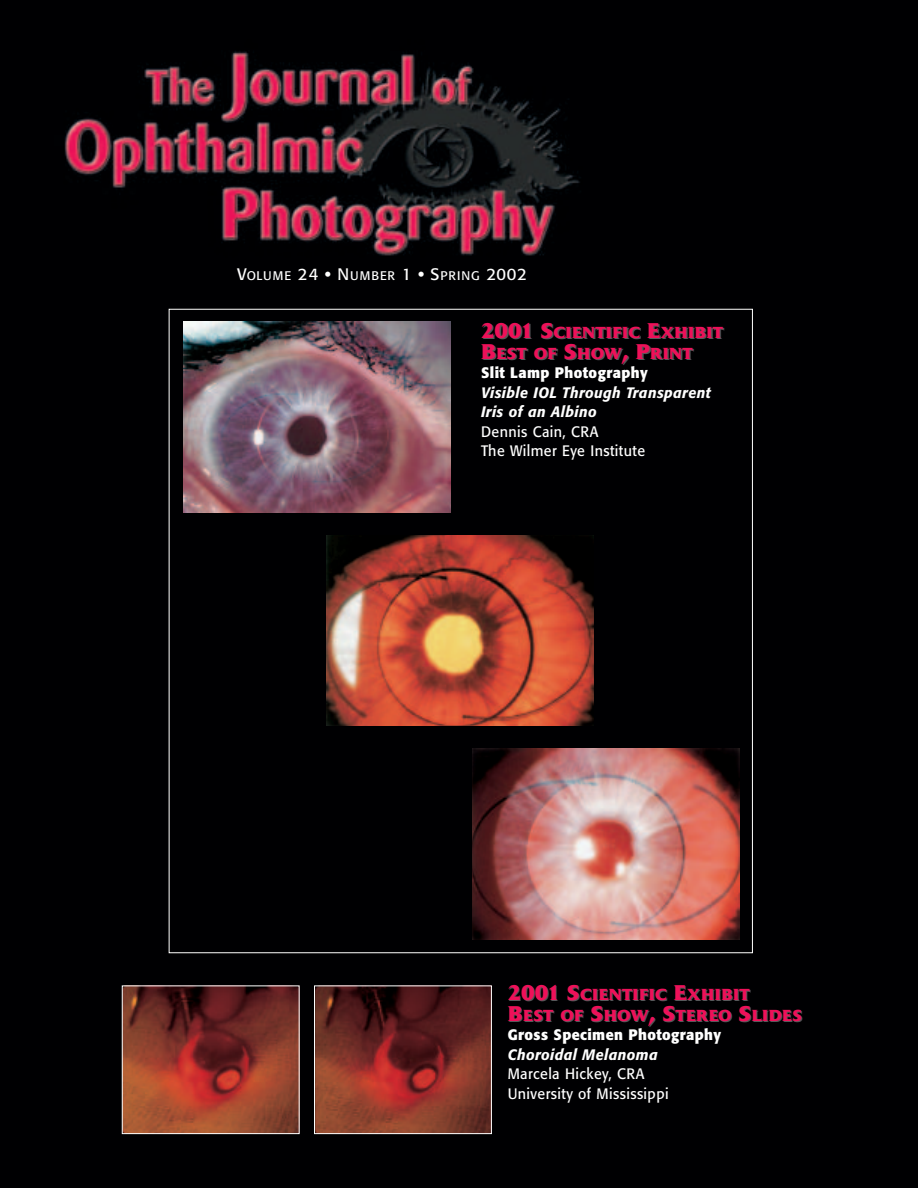
<style>
.page{position:relative;width:918px;height:1188px;background:#000002}
.page>*{position:absolute;margin:0;border:0;box-sizing:border-box;transform-origin:0 0}
.t1{font:800 15.75px/21px "Daily News";letter-spacing:.02em;color:#ee1059}
.t2{font:15px/19.5px "Formata";letter-spacing:.03em;color:#fff;scale:.95 1}
.t3{font:italic 500 15px/19.5px "Formata";letter-spacing:.03em;color:#fff;scale:.95 1}
.t4{font:700 15px "Formata";letter-spacing:.03em;color:#fff;scale:.95 1}
.t5{font:12.3px "Formata";letter-spacing:.085em;color:#fff}
.s1{font-size:16.5px}
.s2{font-weight:700;font-size:16.5px}
.s3{font-size:21px}
</style>
<div class="page">
<img style="left:64px;top:51px;width:516px;height:205px">
<img style="left:124px;top:988px;width:174px;height:144px">
<div style="left:122px;top:986px;width:178px;height:148px;border:1px solid #fff"></div>
<img style="left:316px;top:988px;width:174px;height:144px">
<div style="left:314px;top:986px;width:178px;height:148px;border:1px solid #fff"></div>
<img style="left:183px;top:322px;width:268px;height:191px">
<img style="left:327px;top:535px;width:267px;height:191px">
<img style="left:472px;top:749px;width:268px;height:191px">
<p class="t5" style="left:237px;top:270px;width:291px"><span class="s1">V</span>OLUME <span class="s1">24</span> <span class="s2">•</span> <span class="s1">N</span>UMBER <span class="s1">1</span> <span class="s2">•</span> <span class="s1">S</span>PRING <span class="s1">2002</span></p>
<p class="t1" style="left:481px;top:323px;width:244px"><span class="s3">2001 S</span>CIENTIFIC <span class="s3">E</span>XHIBIT<br><span class="s3">B</span>EST OF <span class="s3">S</span>HOW<span class="s3">, P</span>RINT</p>
<p class="t4" style="left:481px;top:367px;width:177px">Slit Lamp Photography</p>
<p class="t3" style="left:481px;top:384px;width:243px">Visible IOL Through Transparent<br>Iris of an Albino</p>
<p class="t2" style="left:481px;top:423px;width:174px">Dennis Cain, CRA<br>The Wilmer Eye Institute</p>
<p class="t1" style="left:508px;top:985px;width:296px"><span class="s3">2001 S</span>CIENTIFIC <span class="s3">E</span>XHIBIT<br><span class="s3">B</span>EST OF <span class="s3">S</span>HOW<span class="s3">, S</span>TEREO <span class="s3">S</span>LIDES</p>
<p class="t4" style="left:508px;top:1029px;width:226px">Gross Specimen Photography</p>
<p class="t3" style="left:508px;top:1046px;width:159px">Choroidal Melanoma</p>
<p class="t2" style="left:508px;top:1066px;width:171px">Marcela Hickey, CRA<br>University of Mississippi</p>
</div>
